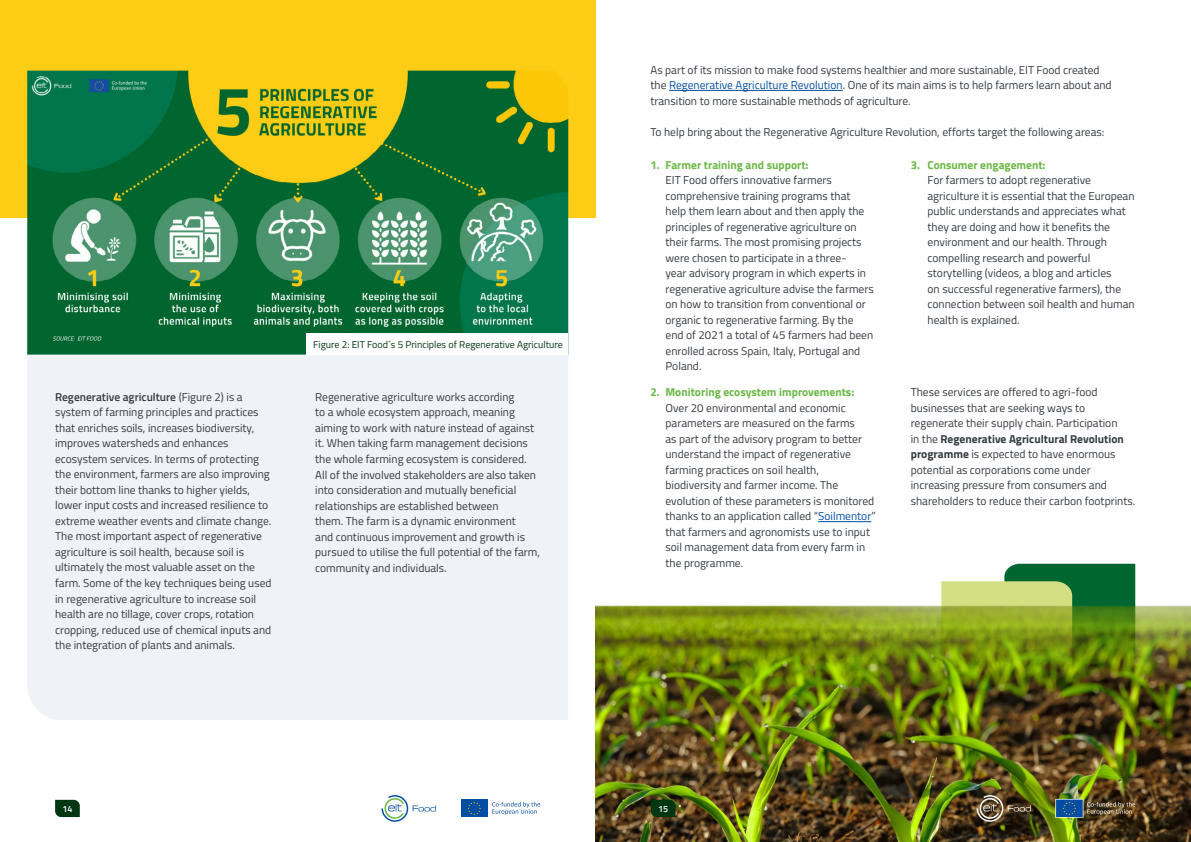
<style>
.page{position:relative;width:1191px;height:842px;background:#fff}
.page>*{position:absolute;margin:0;border:0;box-sizing:border-box;transform-origin:0 0}
.t1{font:11.5px/15.5px "Titillium";color:#343a40}
.t2{font:700 11.5px "Titillium";color:#6bb745}
.t3{font:10px "Titillium";color:#003612}
.t4{font:600 9px "Titillium";color:#fff}
.s1{font-weight:600}
.s2{color:#034ea2}
.s3{font-weight:700}
</style>
<div class="page">
<div style="left:27px;top:355px;width:541px;height:365px;background:#eff2f6"></div>
<div style="left:0;top:0;width:595px;height:217px;background:#fdcd15"></div>
<img style="left:27px;top:71px;width:541px;height:284px">
<div style="left:306px;top:334px;width:262px;height:21px;background:#fff"></div>
<hr style="left:669px;top:90px;width:173px;height:1px;background:#034ea2">
<hr style="left:818px;top:521px;width:53px;height:1px;background:#034ea2">
<img style="left:595px;top:582px;width:596px;height:260px">
<img style="left:941px;top:564px;width:194px;height:258px">
<svg style="left:55px;top:800px;width:25px;height:17px"></svg>
<svg style="left:381px;top:795px;width:55px;height:27px"></svg>
<div style="left:461px;top:799px;width:26px;height:18px;background:#034ea2"></div>
<svg style="left:492px;top:802px;width:48px;height:13px"></svg>
<svg style="left:467px;top:802px;width:14px;height:13px"></svg>
<svg style="left:651px;top:800px;width:24px;height:17px"></svg>
<p class="t3" style="left:313px;top:337px;width:251px">Figure 2: EIT Food´s 5 Principles of Regenerative Agriculture</p>
<p class="t1" style="left:55px;top:389px;width:218px"><span class="s1">Regenerative agriculture</span> (Figure 2) is a system of farming principles and practices that enriches soils, increases biodiversity, improves watersheds and enhances ecosystem services. In terms of protecting the environment, farmers are also improving their bottom line thanks to higher yields, lower input costs and increased resilience to extreme weather events and climate change.<br>The most important aspect of regenerative agriculture is soil health, because soil is ultimately the most valuable asset on the farm. Some of the key techniques being used in regenerative agriculture to increase soil health are no tillage, cover crops, rotation cropping, reduced use of chemical inputs and the integration of plants and animals.</p>
<p class="t1" style="left:315px;top:389px;width:226px">Regenerative agriculture works according<br>to a whole ecosystem approach, meaning aiming to work with nature instead of against it. When taking farm management decisions the whole farming ecosystem is considered.<br>All of the involved stakeholders are also taken into consideration and mutually beneficial relationships are established between<br>them. The farm is a dynamic environment<br>and continuous improvement and growth is pursued to utilise the full potential of the farm, community and individuals.</p>
<p class="t1" style="left:650px;top:61px;width:463px">As part of its mission to make food systems healthier and more sustainable, EIT Food created the <span class="s2">Regenerative Agriculture Revolution</span>. One of its main aims is to help farmers learn about and transition to more sustainable methods of agriculture.</p>
<p class="t1" style="left:650px;top:123px;width:455px">To help bring about the Regenerative Agriculture Revolution, efforts target the following areas:</p>
<p class="t2" style="left:665px;top:156px;width:144px">Farmer training and support:</p>
<p class="t1" style="left:665px;top:172px;width:210px">EIT Food offers innovative farmers comprehensive training programs that help them learn about and then apply the principles of regenerative agriculture on their farms. The most promising projects were chosen to participate in a three-<br>year advisory program in which experts in regenerative agriculture advise the farmers on how to transition from conventional or organic to regenerative farming. By the end of 2021 a total of 45 farmers had been enrolled across Spain, Italy, Portugal and Poland.</p>
<p class="t2" style="left:650px;top:156px;width:11px">1.</p>
<p class="t2" style="left:665px;top:384px;width:190px">Monitoring ecosystem improvements:</p>
<p class="t1" style="left:665px;top:400px;width:212px">Over 20 environmental and economic parameters are measured on the farms<br>as part of the advisory program to better understand the impact of regenerative farming practices on soil health, biodiversity and farmer income. The evolution of these parameters is monitored thanks to an application called “<span class="s2">Soilmentor</span>” that farmers and agronomists use to input soil management data from every farm in the programme.</p>
<p class="t2" style="left:650px;top:384px;width:11px">2.</p>
<p class="t2" style="left:910px;top:156px;width:11px">3.</p>
<p class="t2" style="left:927px;top:156px;width:119px">Consumer engagement:</p>
<p class="t1" style="left:927px;top:172px;width:209px">For farmers to adopt regenerative agriculture it is essential that the European public understands and appreciates what they are doing and how it benefits the environment and our health. Through compelling research and powerful storytelling (videos, a blog and articles<br>on successful regenerative farmers), the connection between soil health and human health is explained.</p>
<p class="t1" style="left:910px;top:384px;width:226px">These services are offered to agri-food businesses that are seeking ways to regenerate their supply chain. Participation<br>in the <span class="s3">Regenerative Agricultural Revolution programme</span> is expected to have enormous potential as corporations come under increasing pressure from consumers and shareholders to reduce their carbon footprints.</p>
<p class="t4" style="left:62px;top:802px;width:12px">14</p>
<p class="t4" style="left:658px;top:802px;width:12px">15</p>
</div>
